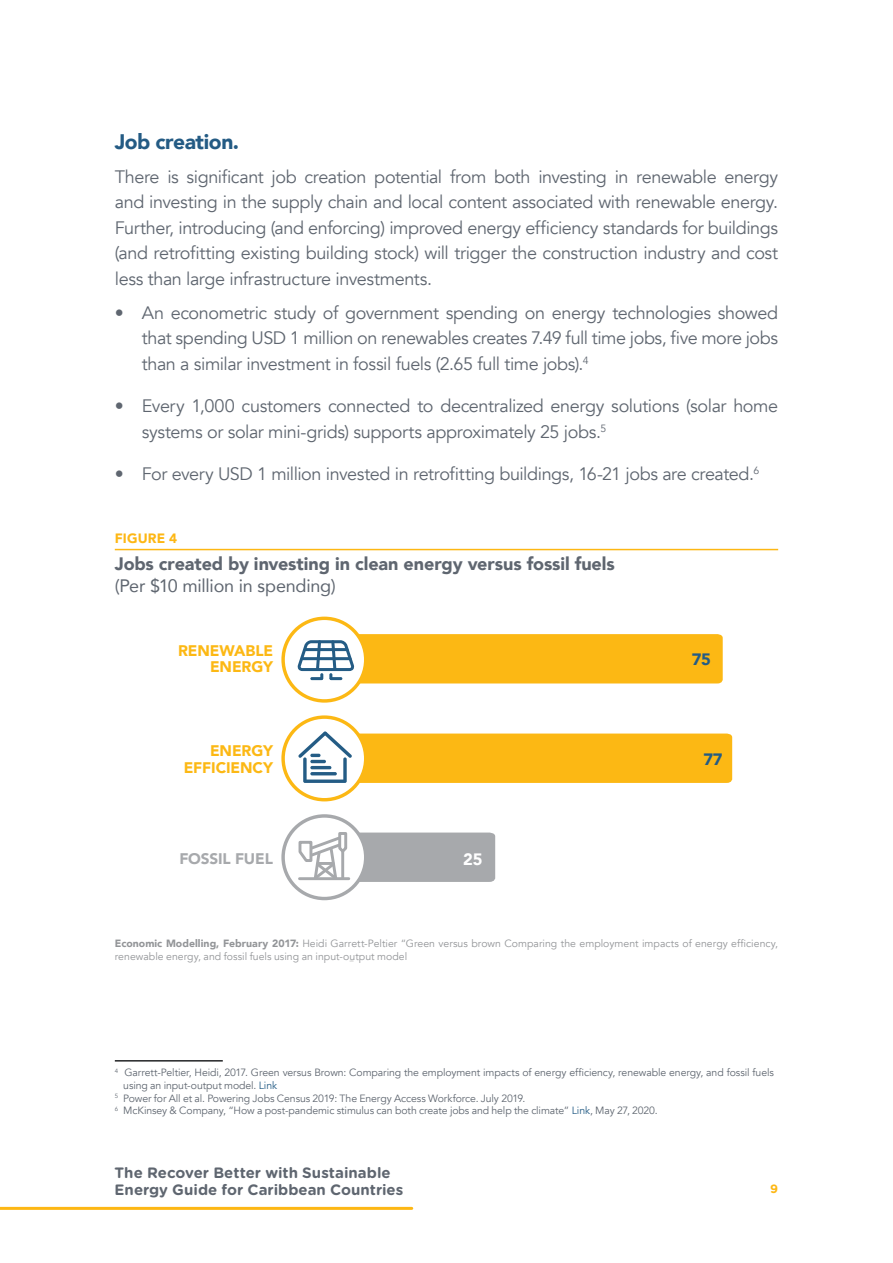
<style>
.page{position:relative;width:893px;height:1263px;background:#fff}
.page>*{position:absolute;margin:0;border:0;box-sizing:border-box;transform-origin:0 0}
.t1{font:900 21px "Avenir";letter-spacing:-.025em;color:#245b84}
.t2{font:18px/25.5px "Avenir";letter-spacing:-.025em;color:#5f6670;text-align:justify}
.t3{font:900 18px "Avenir";letter-spacing:-.005em;color:#5f6670}
.t4{font:18px "Avenir";letter-spacing:-.015em;color:#5f6670}
.t5{font:900 16.5px "Avenir";color:#245c85}
.t6{font:900 16.5px "Avenir";color:#fff}
.t7{font:900 15.3px/16.6px "Avenir";letter-spacing:-.005em;color:#fcb814;text-align:right}
.t8{font:900 15.3px "Avenir";letter-spacing:-.01em;color:#a7a9ac}
.t9{font:700 15px/16.5px "Gotham Rounded";color:#5f6670}
.t10{font:900 13.5px "Avenir";letter-spacing:.01em;color:#fdb714}
.t11{font:700 12px "Gotham Rounded";color:#fdb714}
.t12{font:10.5px "Avenir";letter-spacing:-.01em;color:#5f6670}
.t13{font:10.5px/12.6px "Avenir";color:#939598}
.s1{font-weight:900}
.s2{color:#245c85}
</style>
<div class="page">
<div style="left:101px;top:1049px;width:135px;height:14px;background:#000;opacity:.75"></div>
<hr style="left:115px;top:549px;width:663px;height:1px;background:#fdb714">
<svg style="left:283px;top:618px;width:83px;height:83px"></svg>
<div style="left:281px;top:617px;width:86px;height:86px;border:3px solid #fcb814;border-radius:50%"></div>
<svg style="left:283px;top:717px;width:83px;height:83px"></svg>
<div style="left:281px;top:715px;width:86px;height:86px;border:3px solid #fcb814;border-radius:50%"></div>
<div style="left:281px;top:814px;width:86px;height:86px;border:3px solid #a7a9ac;border-radius:50%"></div>
<svg style="left:297px;top:634px;width:426px;height:49px;background:#f3bb32"></svg>
<svg style="left:298px;top:731px;width:434px;height:52px;background:#f4bf3c"></svg>
<svg style="left:298px;top:830px;width:197px;height:52px"></svg>
<hr style="left:0;top:1207px;width:412px;height:3px;background:#fdb714">
<p class="t1" style="left:115px;top:123px;width:126px">Job creation.</p>
<p class="t2" style="left:115px;top:164px;width:665px">There is significant job creation potential from both investing in renewable energy and investing in the supply chain and local content associated with renewable energy.<br>Further, introducing (and enforcing) improved energy efficiency standards for buildings (and retrofitting existing building stock) will trigger the construction industry and cost less than large infrastructure investments.</p>
<p class="t2" style="left:142px;top:300px;width:638px;text-indent:-27px">• An econometric study of government spending on energy technologies showed that spending USD 1 million on renewables creates 7.49 full time jobs, five more jobs than a similar investment in fossil fuels (2.65 full time jobs).<sup>4</sup></p>
<p class="t2" style="left:142px;top:393px;width:638px;text-indent:-27px">• Every 1,000 customers connected to decentralized energy solutions (solar home systems or solar mini-grids) supports approximately 25 jobs.<sup>5</sup></p>
<p class="t2" style="left:115px;top:461px;width:646px">• For every USD 1 million invested in retrofitting buildings, 16-21 jobs are created.<sup>6</sup></p>
<p class="t10" style="left:115px;top:527px;width:64px">FIGURE 4</p>
<p class="t3" style="left:115px;top:548px;width:502px">Jobs created by investing in clean energy versus fossil fuels</p>
<p class="t4" style="left:115px;top:572px;width:223px">(Per $10 million in spending)</p>
<p class="t7" style="left:178px;top:641px;width:96px">RENEWABLE<br>ENERGY</p>
<p class="t7" style="left:184px;top:742px;width:91px">ENERGY<br>EFFICIENCY</p>
<p class="t8" style="left:179px;top:845px;width:95px">FOSSIL FUEL</p>
<p class="t6" style="left:463px;top:845px;width:21px">25</p>
<p class="t5" style="left:692px;top:645px;width:20px">75</p>
<p class="t5" style="left:703px;top:745px;width:21px">77</p>
<p class="t13" style="left:115px;top:938px;width:665px"><span class="s1">Economic Modelling, February 2017:</span> Heidi Garrett-Peltier “Green versus brown Comparing the employment impacts of energy efficiency, renewable energy, and fossil fuels using an input-output model</p>
<p class="t12" style="left:115px;top:1066px;width:661px"><sup>4</sup> Garrett-Peltier, Heidi, 2017. Green versus Brown: Comparing the employment impacts of energy efficiency, renewable energy, and fossil fuels</p>
<p class="t12" style="left:123px;top:1079px;width:155px">using an input-output model. <span class="s2">Link</span></p>
<p class="t12" style="left:115px;top:1092px;width:412px"><sup>5</sup> Power for All et al. Powering Jobs Census 2019: The Energy Access Workforce. July 2019.</p>
<p class="t12" style="left:115px;top:1104px;width:544px"><sup>6</sup> McKinsey &amp; Company, “How a post-pandemic stimulus can both create jobs and help the climate” <span class="s2">Link</span>, May 27, 2020.</p>
<p class="t9" style="left:115px;top:1164px;width:290px">The Recover Better with Sustainable<br>Energy Guide for Caribbean Countries</p>
<p class="t11" style="left:770px;top:1180px;width:9px">9</p>
</div>
